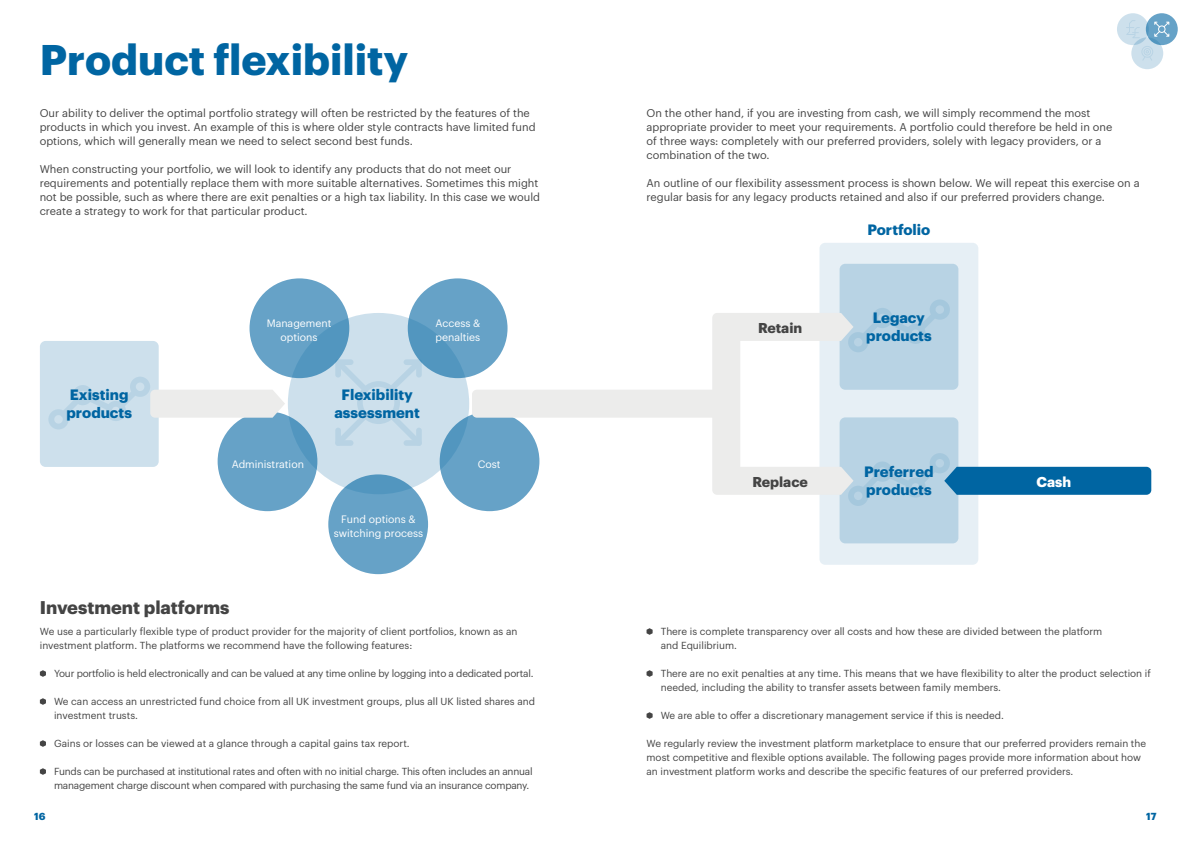
<style>
.page{position:relative;width:1191px;height:842px;background:#fff}
.page>*{position:absolute;margin:0;border:0;box-sizing:border-box;transform-origin:0 0}
.t1{font:700 42px "Graphik";color:#0065a2}
.t2{font:700 18px "Graphik";color:#444}
.t3{font:700 14.7px/17.9px "Graphik";color:#0065a2;text-align:center}
.t4{font:700 14px "Graphik";color:#444}
.t5{font:700 14px "Graphik";color:#fff}
.t6{font:11px/14px "Graphik";color:#444}
.t7{font:10.5px/14px "Graphik";color:#fff;text-align:center}
.t8{font:10px/14px "Graphik";color:#444}
.t9{font:10px/14px "Graphik";letter-spacing:-.02em;color:#444}
.t10{font:700 10px "Graphik";color:#0065a2}
</style>
<div class="page">
<div style="left:819px;top:243px;width:159px;height:322px;background:#e6eff5;border-radius:6px"></div>
<div style="left:40px;top:341px;width:119px;height:126px;background:#cde0ec;border-radius:6px"></div>
<div style="left:839px;top:264px;width:119px;height:126px;background:#b8d3e4;border-radius:6px"></div>
<div style="left:839px;top:417px;width:119px;height:126px;background:#b8d3e4;border-radius:6px"></div>
<div style="left:249px;top:278px;width:100px;height:100px;background:#66a2c7;border-radius:50%"></div>
<div style="left:408px;top:278px;width:99px;height:100px;background:#66a2c7;border-radius:50%"></div>
<div style="left:328px;top:474px;width:100px;height:100px;background:#66a2c7;border-radius:50%"></div>
<div style="left:440px;top:411px;width:99px;height:100px;background:#66a2c7;border-radius:50%"></div>
<div style="left:218px;top:411px;width:99px;height:100px;background:#66a2c7;border-radius:50%"></div>
<svg style="left:40px;top:670px;width:6px;height:7px"></svg>
<svg style="left:40px;top:698px;width:6px;height:7px"></svg>
<svg style="left:40px;top:740px;width:6px;height:7px"></svg>
<svg style="left:40px;top:768px;width:6px;height:7px"></svg>
<svg style="left:646px;top:628px;width:6px;height:7px"></svg>
<svg style="left:646px;top:670px;width:6px;height:7px"></svg>
<svg style="left:646px;top:712px;width:6px;height:7px"></svg>
<svg style="left:150px;top:313px;width:703px;height:182px"></svg>
<svg style="left:48px;top:377px;width:102px;height:52px"></svg>
<svg style="left:848px;top:300px;width:102px;height:52px"></svg>
<svg style="left:848px;top:453px;width:303px;height:53px"></svg>
<div style="left:335px;top:359px;width:6px;height:19px;background:#b8d3e4;border-radius:3px"></div>
<svg style="left:335px;top:359px;width:18px;height:6px"></svg>
<div style="left:416px;top:428px;width:6px;height:18px;background:#b8d3e4;border-radius:3px"></div>
<div style="left:403px;top:440px;width:19px;height:6px;background:#b8d3e4;border-radius:3px"></div>
<div style="left:403px;top:359px;width:19px;height:6px;background:#b8d3e4;border-radius:3px"></div>
<svg style="left:416px;top:359px;width:6px;height:19px"></svg>
<div style="left:335px;top:440px;width:18px;height:6px;background:#b8d3e4;border-radius:3px"></div>
<div style="left:335px;top:428px;width:6px;height:18px;background:#b8d3e4;border-radius:3px"></div>
<svg style="left:337px;top:361px;width:83px;height:83px;background:#c7dce9"></svg>
<div style="left:1117px;top:13px;width:31px;height:32px;background:#cde0ec;border-radius:50%"></div>
<svg style="left:1131px;top:37px;width:32px;height:32px"></svg>
<svg style="left:1145px;top:13px;width:32px;height:32px"></svg>
<svg style="left:1126px;top:20px;width:13px;height:18px"></svg>
<svg style="left:1154px;top:22px;width:15px;height:15px"></svg>
<svg style="left:1141px;top:46px;width:12px;height:15px"></svg>
<h1 class="t1" style="left:40px;top:27px;width:370px">Product flexibility</h1>
<p class="t6" style="left:40px;top:105px;width:497px">Our ability to deliver the optimal portfolio strategy will often be restricted by the features of the products in which you invest. An example of this is where older style contracts have limited fund options, which will generally mean we need to select second best funds.</p>
<p class="t6" style="left:40px;top:161px;width:502px">When constructing your portfolio, we will look to identify any products that do not meet our requirements and potentially replace them with more suitable alternatives. Sometimes this might not be possible, such as where there are exit penalties or a high tax liability. In this case we would create a strategy to work for that particular product.</p>
<h3 class="t3" style="left:66px;top:385px;width:67px;text-align:left">Existing products</h3>
<p class="t7" style="left:267px;top:315px;width:66px">Management options</p>
<p class="t7" style="left:435px;top:315px;width:47px;text-align:left">Access &amp; penalties</p>
<h3 class="t3" style="left:334px;top:385px;width:87px">Flexibility assessment</h3>
<p class="t7" style="left:232px;top:456px;width:74px">Administration</p>
<p class="t7" style="left:478px;top:456px;width:24px">Cost</p>
<p class="t7" style="left:334px;top:511px;width:91px">Fund options &amp; switching process</p>
<h2 class="t2" style="left:40px;top:594px;width:191px">Investment platforms</h2>
<p class="t8" style="left:40px;top:623px;width:479px">We use a particularly flexible type of product provider for the majority of client portfolios, known as an investment platform. The platforms we recommend have the following features:</p>
<p class="t9" style="left:54px;top:665px;width:481px">Your portfolio is held electronically and can be valued at any time online by logging into a dedicated portal.</p>
<p class="t8" style="left:54px;top:693px;width:482px">We can access an unrestricted fund choice from all UK investment groups, plus all UK listed shares and investment trusts.</p>
<p class="t8" style="left:54px;top:735px;width:357px">Gains or losses can be viewed at a glance through a capital gains tax report.</p>
<p class="t9" style="left:54px;top:763px;width:480px">Funds can be purchased at institutional rates and often with no initial charge. This often includes an annual management charge discount when compared with purchasing the same fund via an insurance company.</p>
<p class="t10" style="left:34px;top:808px;width:13px">16</p>
<p class="t6" style="left:646px;top:105px;width:467px">On the other hand, if you are investing from cash, we will simply recommend the most appropriate provider to meet your requirements. A portfolio could therefore be held in one of three ways: completely with our preferred providers, solely with legacy providers, or a combination of the two.</p>
<p class="t6" style="left:646px;top:175px;width:495px">An outline of our flexibility assessment process is shown below. We will repeat this exercise on a regular basis for any legacy products retained and also if our preferred providers change.</p>
<p class="t4" style="left:758px;top:317px;width:46px">Retain</p>
<p class="t4" style="left:752px;top:471px;width:57px">Replace</p>
<h3 class="t3" style="left:867px;top:219px;width:65px">Portfolio</h3>
<h3 class="t3" style="left:866px;top:307px;width:67px">Legacy products</h3>
<h3 class="t3" style="left:864px;top:461px;width:71px;text-align:left">Preferred products</h3>
<p class="t5" style="left:1036px;top:471px;width:36px">Cash</p>
<p class="t8" style="left:660px;top:623px;width:443px">There is complete transparency over all costs and how these are divided between the platform and Equilibrium.</p>
<p class="t8" style="left:660px;top:665px;width:492px">There are no exit penalties at any time. This means that we have flexibility to alter the product selection if needed, including the ability to transfer assets between family members.</p>
<p class="t8" style="left:660px;top:707px;width:345px">We are able to offer a discretionary management service if this is needed.</p>
<p class="t8" style="left:646px;top:735px;width:501px">We regularly review the investment platform marketplace to ensure that our preferred providers remain the most competitive and flexible options available. The following pages provide more information about how an investment platform works and describe the specific features of our preferred providers.</p>
<p class="t10" style="left:1146px;top:808px;width:12px">17</p>
</div>
